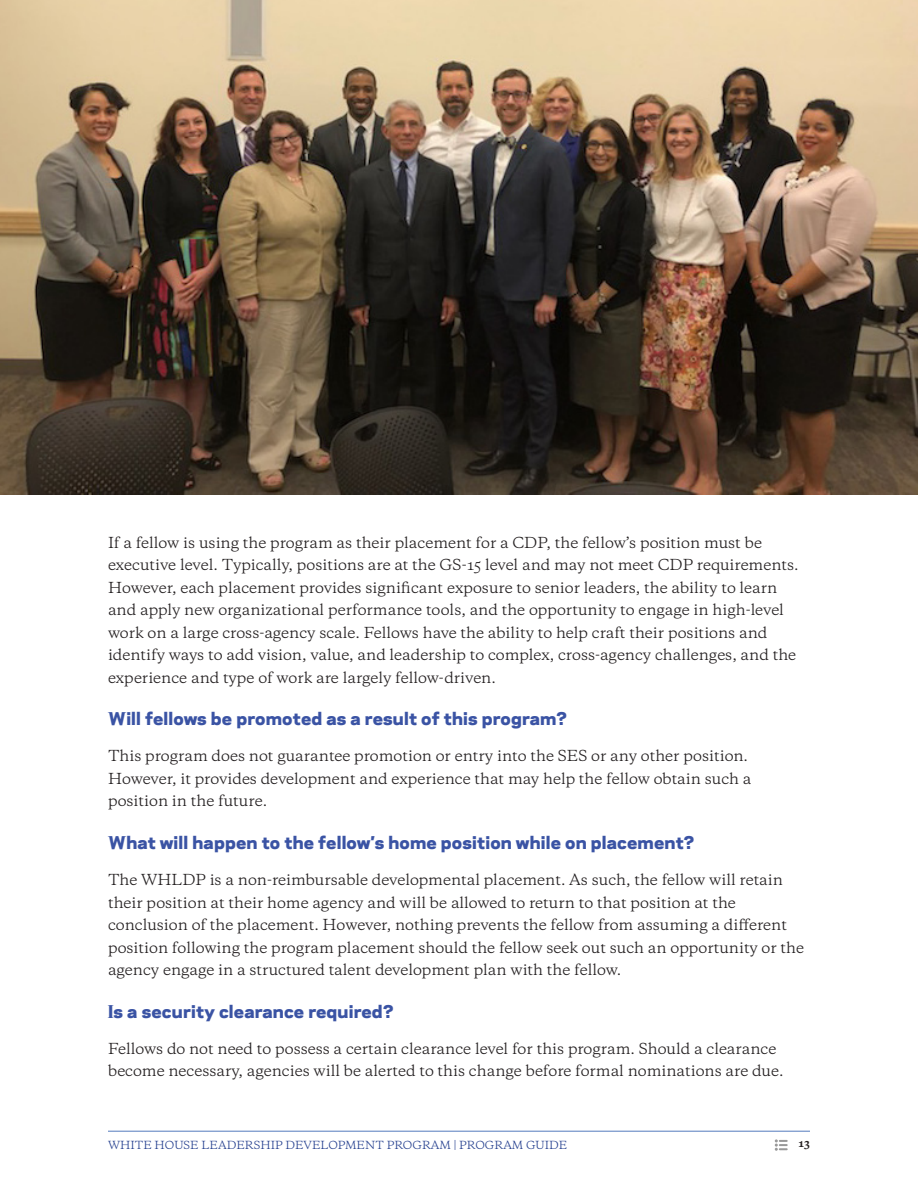
<style>
.page{position:relative;width:918px;height:1188px;background:#fff}
.page>*{position:absolute;margin:0;border:0;box-sizing:border-box;transform-origin:0 0}
.t1{font:16.5px "GP Thin Slab";letter-spacing:.02em;color:#3a53a4}
.body_text{font:14.25px/22.5px "Galaxie Copernicus";color:#231f20}
.t2{font:10.5px "Galaxie Copernicus";color:#25408f}
.t3{font:700 10.5px "Galaxie Copernicus";color:#231f20}
</style>
<div class="page">
<hr style="left:108px;top:1131px;width:702px;height:1px;background:#547abd">
<svg style="left:775px;top:1139px;width:13px;height:12px"></svg>
<img style="left:0;top:0;width:918px;height:495px">
<p class="body_text" style="left:108px;top:531px;width:692px">If a fellow is using the program as their placement for a CDP, the fellow’s position must be executive level. Typically, positions are at the GS-15 level and may not meet CDP requirements.<br>However, each placement provides significant exposure to senior leaders, the ability to learn and apply new organizational performance tools, and the opportunity to engage in high-level work on a large cross-agency scale. Fellows have the ability to help craft their positions and identify ways to add vision, value, and leadership to complex, cross-agency challenges, and the experience and type of work are largely fellow-driven.</p>
<h3 class="t1" style="left:108px;top:707px;width:460px">Will fellows be promoted as a result of this program?</h3>
<p class="body_text" style="left:108px;top:745px;width:645px">This program does not guarantee promotion or entry into the SES or any other position.<br>However, it provides development and experience that may help the fellow obtain such a position in the future.</p>
<h3 class="t1" style="left:108px;top:830px;width:588px">What will happen to the fellow’s home position while on placement?</h3>
<p class="body_text" style="left:108px;top:869px;width:698px">The WHLDP is a non-reimbursable developmental placement. As such, the fellow will retain their position at their home agency and will be allowed to return to that position at the conclusion of the placement. However, nothing prevents the fellow from assuming a different position following the program placement should the fellow seek out such an opportunity or the agency engage in a structured talent development plan with the fellow.</p>
<h3 class="t1" style="left:108px;top:999px;width:287px">Is a security clearance required?</h3>
<p class="body_text" style="left:108px;top:1037px;width:677px">Fellows do not need to possess a certain clearance level for this program. Should a clearance become necessary, agencies will be alerted to this change before formal nominations are due.</p>
<p class="t2" style="left:108px;top:1138px;width:461px">WHITE HOUSE LEADERSHIP DEVELOPMENT PROGRAM | PROGRAM GUIDE</p>
<p class="t3" style="left:799px;top:1136px;width:13px">13</p>
</div>
